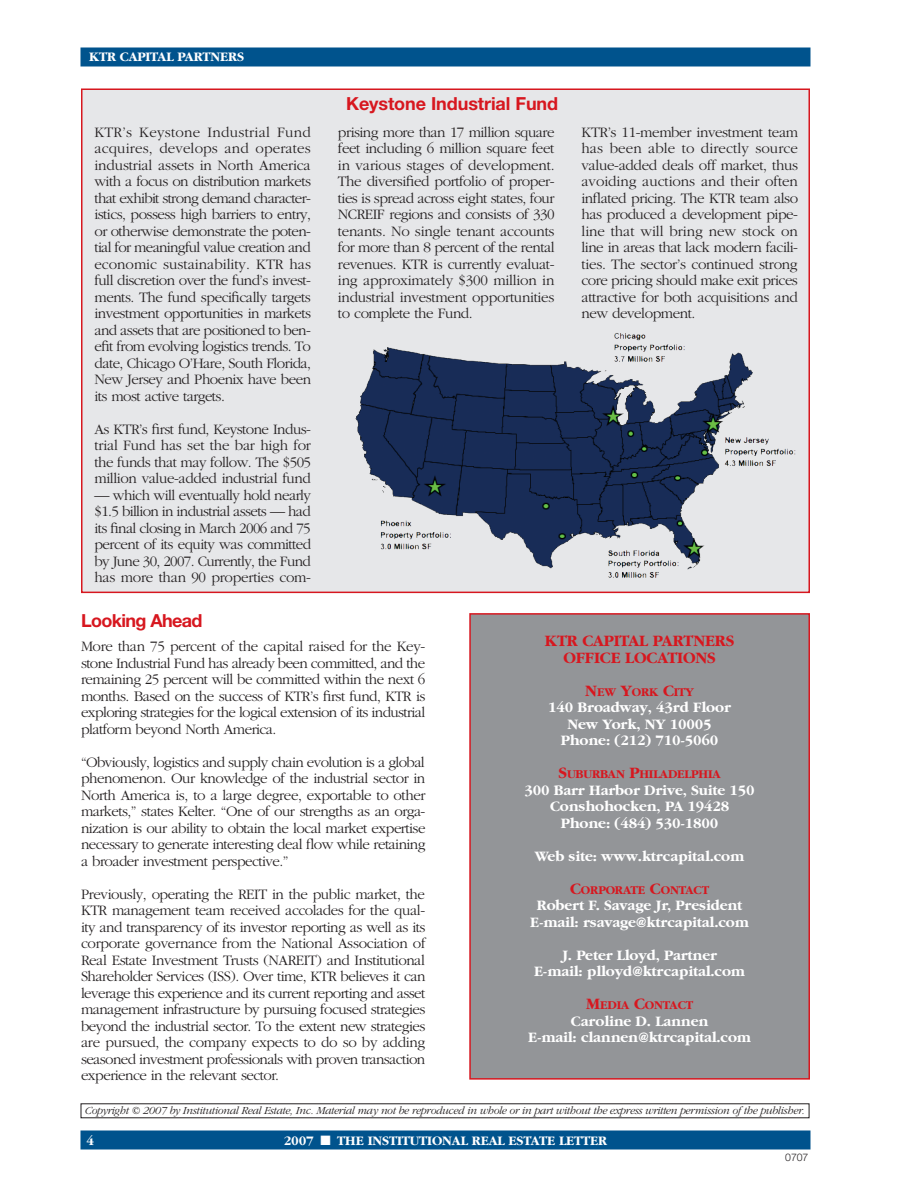
<style>
.page{position:relative;width:918px;height:1188px;background:#fff}
.page>*{position:absolute;margin:0;border:0;box-sizing:border-box;transform-origin:0 0}
.t1{font:700 18px "Helvetica Neue";letter-spacing:-.005em;color:#d7171f}
.t2{font:700 18px "Helvetica Neue";letter-spacing:-.035em;color:#d7171f}
.t3{font:700 16.5px/16.5px "Garamond";letter-spacing:-.005em;color:#d7171f;text-align:center}
.t4{font:300 15px/16.5px "Garamond";letter-spacing:-.035em;color:#231f20;text-align:justify}
.t5{font:700 15px/16.5px "Garamond";letter-spacing:-.005em;color:#fff;text-align:center}
.t6{font:700 13.5px "Garamond";letter-spacing:-.005em;color:#fff}
.t7{font:700 12.3px "Garamond";letter-spacing:-.01em;color:#d7171f}
.t8{font:italic 300 11.25px "Garamond";letter-spacing:-.025em;color:#231f20}
.t9{font:300 10.5px "Helvetica Neue";color:#231f20}
.s1{font-size:16.5px}
</style>
<div class="page">
<div style="left:81px;top:1131px;width:729px;height:18px;background:#00538d"></div>
<div style="left:81px;top:48px;width:729px;height:18px;background:#00538d"></div>
<div style="left:82px;top:89px;width:727px;height:503px;background:#e6e7e9"></div>
<div style="left:81px;top:88px;width:729px;height:505px;border:2px solid #d7171f"></div>
<div style="left:470px;top:614px;width:339px;height:465px;background:#939598"></div>
<div style="left:469px;top:613px;width:341px;height:467px;border:2px solid #d7171f"></div>
<img style="left:355px;top:333px;width:441px;height:245px">
<p class="t6" style="left:89px;top:50px;width:156px">KTR CAPITAL PARTNERS</p>
<p class="t4" style="left:94px;top:124px;width:218px">KTR’s Keystone Industrial Fund acquires, develops and operates industrial assets in North America with a focus on distribution markets that exhibit strong demand character&shy;istics, possess high barriers to entry, or otherwise demonstrate the poten&shy;tial for meaningful value creation and economic sustainability. KTR has full discretion over the fund’s invest&shy;ments. The fund specifically targets investment opportunities in markets and assets that are positioned to ben&shy;efit from evolving logistics trends. To date, Chicago O’Hare, South Florida, New Jersey and Phoenix have been its most active targets.</p>
<p class="t4" style="left:94px;top:421px;width:218px">As KTR’s first fund, Keystone Indus&shy;trial Fund has set the bar high for the funds that may follow. The $505 million value-added industrial fund</p>
<p class="t4" style="left:94px;top:487px;width:218px">— which will eventually hold nearly $1.5 billion in industrial assets — had its final closing in March 2006 and 75 percent of its equity was committed by June 30, 2007. Currently, the Fund has more than 90 properties com-</p>
<p class="t1" style="left:346px;top:93px;width:214px">Keystone Industrial Fund</p>
<p class="t4" style="left:338px;top:124px;width:218px">prising more than 17 million square feet including 6 million square feet in various stages of development.<br>The diversified portfolio of proper&shy;ties is spread across eight states, four NCREIF regions and consists of 330 tenants. No single tenant accounts for more than 8 percent of the rental revenues. KTR is currently evaluat&shy;ing approximately $300 million in industrial investment opportunities to complete the Fund.</p>
<p class="t4" style="left:582px;top:124px;width:218px">KTR’s 11-member investment team has been able to directly source value-added deals off market, thus avoiding auctions and their often inflated pricing. The KTR team also has produced a development pipe&shy;line that will bring new stock on line in areas that lack modern facili&shy;ties. The sector’s continued strong core pricing should make exit prices attractive for both acquisitions and new development.</p>
<p class="t2" style="left:81px;top:610px;width:123px">Looking Ahead</p>
<p class="t4" style="left:81px;top:639px;width:346px">More than 75 percent of the capital raised for the Key&shy;stone Industrial Fund has already been committed, and the remaining 25 percent will be committed within the next 6 months. Based on the success of KTR’s first fund, KTR is exploring strategies for the logical extension of its industrial platform beyond North America.</p>
<p class="t4" style="left:81px;top:754px;width:346px">“Obviously, logistics and supply chain evolution is a global phenomenon. Our knowledge of the industrial sector in North America is, to a large degree, exportable to other markets,” states Kelter. “One of our strengths as an orga&shy;nization is our ability to obtain the local market expertise necessary to generate interesting deal flow while retaining a broader investment perspective.”</p>
<p class="t4" style="left:81px;top:886px;width:346px">Previously, operating the REIT in the public market, the KTR management team received accolades for the qual&shy;ity and transparency of its investor reporting as well as its corporate governance from the National Association of Real Estate Investment Trusts (NAREIT) and Institutional Shareholder Services (ISS). Over time, KTR believes it can leverage this experience and its current reporting and asset management infrastructure by pursuing focused strategies beyond the industrial sector. To the extent new strategies are pursued, the company expects to do so by adding seasoned investment professionals with proven transaction experience in the relevant sector.</p>
<p class="t3" style="left:545px;top:633px;width:191px">KTR CAPITAL PARTNERS<br>OFFICE LOCATIONS</p>
<p class="t7" style="left:585px;top:685px;width:111px"><span class="s1">N</span>ew <span class="s1">Y</span>ork <span class="s1">C</span>ity</p>
<p class="t5" style="left:548px;top:700px;width:184px">140 Broadway, 43rd Floor<br>New York, NY 10005<br>Phone: (212) 710-5060</p>
<p class="t7" style="left:559px;top:768px;width:164px"><span class="s1">S</span>uburban <span class="s1">P</span>hiladelphia</p>
<p class="t5" style="left:525px;top:782px;width:231px">300 Barr Harbor Drive, Suite 150<br>Conshohocken, PA 19428<br>Phone: (484) 530-1800</p>
<p class="t5" style="left:535px;top:848px;width:211px">Web site: www.ktrcapital.com</p>
<p class="t7" style="left:570px;top:883px;width:140px"><span class="s1">C</span>orporate <span class="s1">C</span>ontact</p>
<p class="t5" style="left:530px;top:898px;width:220px">Robert F. Savage Jr, President<br>E-mail: rsavage@ktrcapital.com</p>
<p class="t5" style="left:534px;top:947px;width:212px">J. Peter Lloyd, Partner<br>E-mail: plloyd@ktrcapital.com</p>
<p class="t7" style="left:586px;top:999px;width:109px"><span class="s1">M</span>edia <span class="s1">C</span>ontact</p>
<p class="t5" style="left:528px;top:1013px;width:224px">Caroline D. Lannen<br>E-mail: clannen@ktrcapital.com</p>
<p class="t8" style="left:85px;top:1104px;width:721px">Copyright © 2007 by Institutional Real Estate, Inc. Material may not be reproduced in whole or in part without the express written permission of the publisher.</p>
<p class="t6" style="left:284px;top:1134px;width:325px">2007 ■ THE INSTITUTIONAL REAL ESTATE LETTER</p>
<p class="t9" style="left:785px;top:1151px;width:25px">0707</p>
</div>
